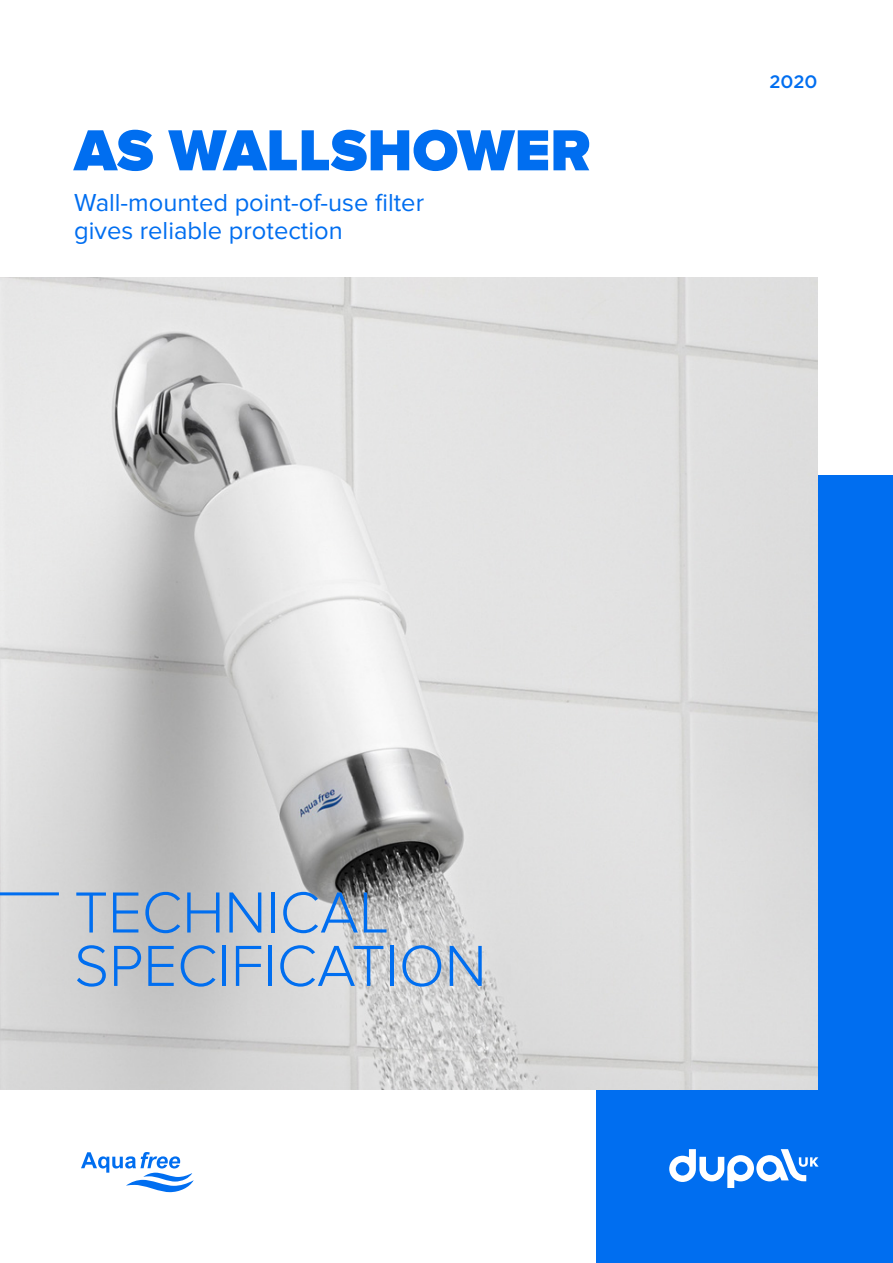
<style>
.page{position:relative;width:893px;height:1263px;background:#fff}
.page>*{position:absolute;margin:0;border:0;box-sizing:border-box;transform-origin:0 0}
.t1{font:300 60px/53.4px "Proxima Nova";color:#006ef0}
.t2{font:900 60px "Proxima Nova";color:#006ef0}
.t3{font:25.5px/28.5px "Proxima Nova";color:#006ef0}
.t4{font:500 18px "Gotham";color:#006ef0}
</style>
<div class="page">
<div style="left:596px;top:475px;width:297px;height:788px;background:#006ef0"></div>
<svg style="left:81px;top:1152px;width:113px;height:40px"></svg>
<img style="left:0;top:277px;width:818px;height:812px">
<hr style="left:0;top:892px;width:59px;height:3px;background:#006ef0">
<svg style="left:669px;top:1149px;width:150px;height:39px"></svg>
<h1 class="t2" style="left:74px;top:116px;width:518px">AS WALLSHOWER</h1>
<p class="t3" style="left:74px;top:188px;width:351px">Wall-mounted point-of-use filter gives reliable protection</p>
<p class="t4" style="left:769px;top:70px;width:49px">2020</p>
<h1 class="t1" style="left:74px;top:886px;width:414px">TECHNICAL<br>SPECIFICATION</h1>
</div>
